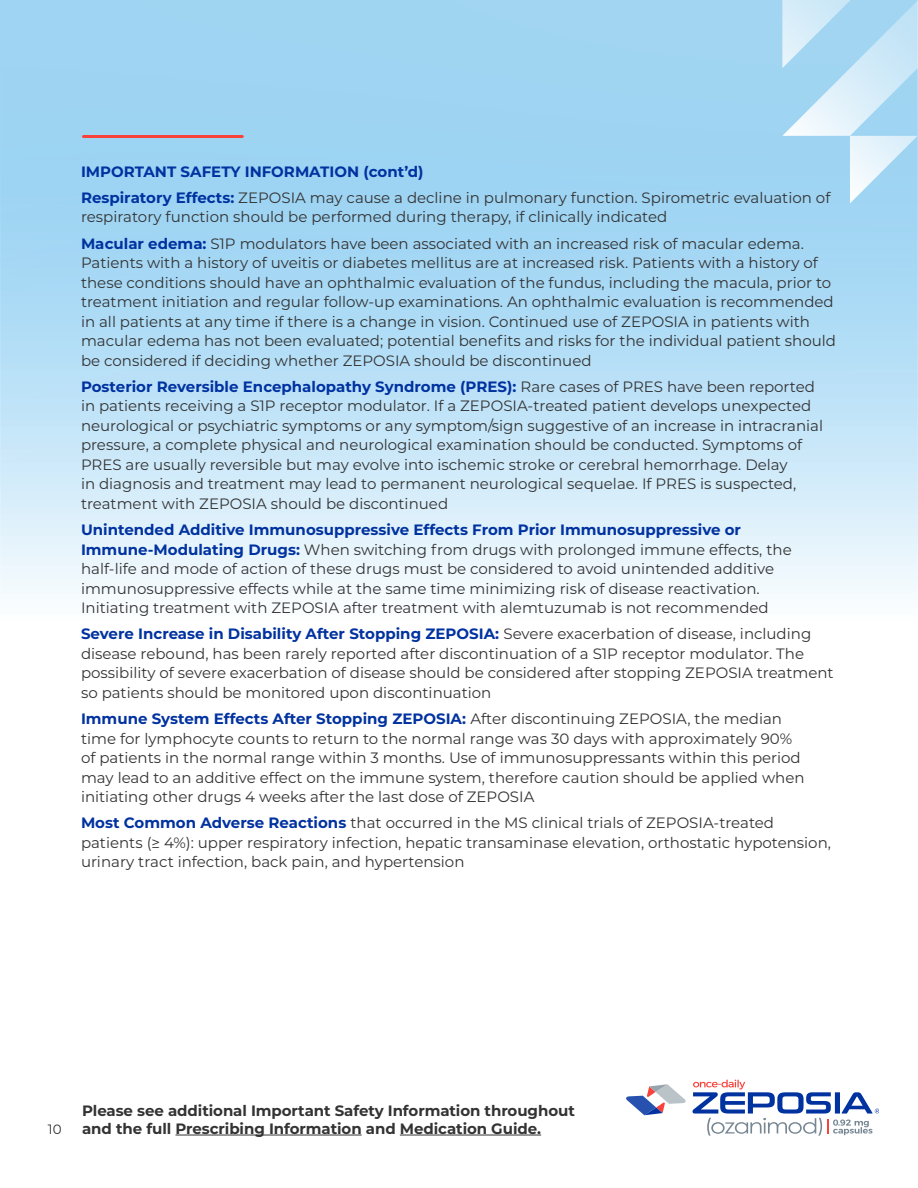
<style>
.page{position:relative;width:918px;height:1188px;background:#fff}
.page>*{position:absolute;margin:0;border:0;box-sizing:border-box;transform-origin:0 0}
.t1{font:15px/19.5px "Montserrat";color:#333}
.t2{font:700 15px "Montserrat";letter-spacing:-.005em;color:#333}
.t3{font:700 15px "Montserrat";color:#0032a0}
.t4{font:13.5px "Montserrat";color:#333}
.s1{font-weight:700;color:#0032a0}
</style>
<div class="page">
<img style="left:0;top:0;width:918px;height:593px">
<svg style="left:782px;top:0;width:136px;height:203px;background:#b8dff5"></svg>
<hr style="left:83px;top:135px;width:159px;height:3px;background:#f9423a">
<hr style="left:176px;top:1135px;width:186px;height:1px;background:#333">
<hr style="left:400px;top:1135px;width:141px;height:1px;background:#333">
<svg style="left:626px;top:1084px;width:60px;height:31px"></svg>
<svg style="left:693px;top:1080px;width:186px;height:56px"></svg>
<p class="t3" style="left:81px;top:160px;width:344px">IMPORTANT SAFETY INFORMATION (cont’d)</p>
<p class="t1" style="left:81px;top:187px;width:751px"><span class="s1">Respiratory Effects:</span> ZEPOSIA may cause a decline in pulmonary function. Spirometric evaluation of respiratory function should be performed during therapy, if clinically indicated</p>
<p class="t1" style="left:81px;top:233px;width:757px"><span class="s1">Macular edema:</span> S1P modulators have been associated with an increased risk of macular edema.<br>Patients with a history of uveitis or diabetes mellitus are at increased risk. Patients with a history of these conditions should have an ophthalmic evaluation of the fundus, including the macula, prior to treatment initiation and regular follow-up examinations. An ophthalmic evaluation is recommended in all patients at any time if there is a change in vision. Continued use of ZEPOSIA in patients with macular edema has not been evaluated; potential benefits and risks for the individual patient should be considered if deciding whether ZEPOSIA should be discontinued</p>
<p class="t1" style="left:81px;top:376px;width:744px"><span class="s1">Posterior Reversible Encephalopathy Syndrome (PRES):</span> Rare cases of PRES have been reported in patients receiving a S1P receptor modulator. If a ZEPOSIA-treated patient develops unexpected neurological or psychiatric symptoms or any symptom/sign suggestive of an increase in intracranial pressure, a complete physical and neurological examination should be conducted. Symptoms of PRES are usually reversible but may evolve into ischemic stroke or cerebral hemorrhage. Delay<br>in diagnosis and treatment may lead to permanent neurological sequelae. If PRES is suspected, treatment with ZEPOSIA should be discontinued</p>
<p class="t1" style="left:81px;top:519px;width:712px"><span class="s1">Unintended Additive Immunosuppressive Effects From Prior Immunosuppressive or Immune-Modulating Drugs:</span> When switching from drugs with prolonged immune effects, the half-life and mode of action of these drugs must be considered to avoid unintended additive immunosuppressive effects while at the same time minimizing risk of disease reactivation.<br>Initiating treatment with ZEPOSIA after treatment with alemtuzumab is not recommended</p>
<p class="t1" style="left:81px;top:624px;width:754px"><span class="s1">Severe Increase in Disability After Stopping ZEPOSIA:</span> Severe exacerbation of disease, including disease rebound, has been rarely reported after discontinuation of a S1P receptor modulator. The possibility of severe exacerbation of disease should be considered after stopping ZEPOSIA treatment so patients should be monitored upon discontinuation</p>
<p class="t1" style="left:81px;top:708px;width:725px"><span class="s1">Immune System Effects After Stopping ZEPOSIA:</span> After discontinuing ZEPOSIA, the median time for lymphocyte counts to return to the normal range was 30 days with approximately 90% of patients in the normal range within 3 months. Use of immunosuppressants within this period may lead to an additive effect on the immune system, therefore caution should be applied when initiating other drugs 4 weeks after the last dose of ZEPOSIA</p>
<p class="t1" style="left:81px;top:813px;width:752px"><span class="s1">Most Common Adverse Reactions</span> that occurred in the MS clinical trials of ZEPOSIA-treated patients (≥ 4%): upper respiratory infection, hepatic transaminase elevation, orthostatic hypotension, urinary tract infection, back pain, and hypertension</p>
<p class="t2" style="left:82px;top:1099px;width:494px">Please see additional Important Safety Information throughout</p>
<p class="t4" style="left:48px;top:1120px;width:15px">10</p>
<p class="t2" style="left:82px;top:1117px;width:461px">and the full Prescribing Information and Medication Guide.</p>
</div>
